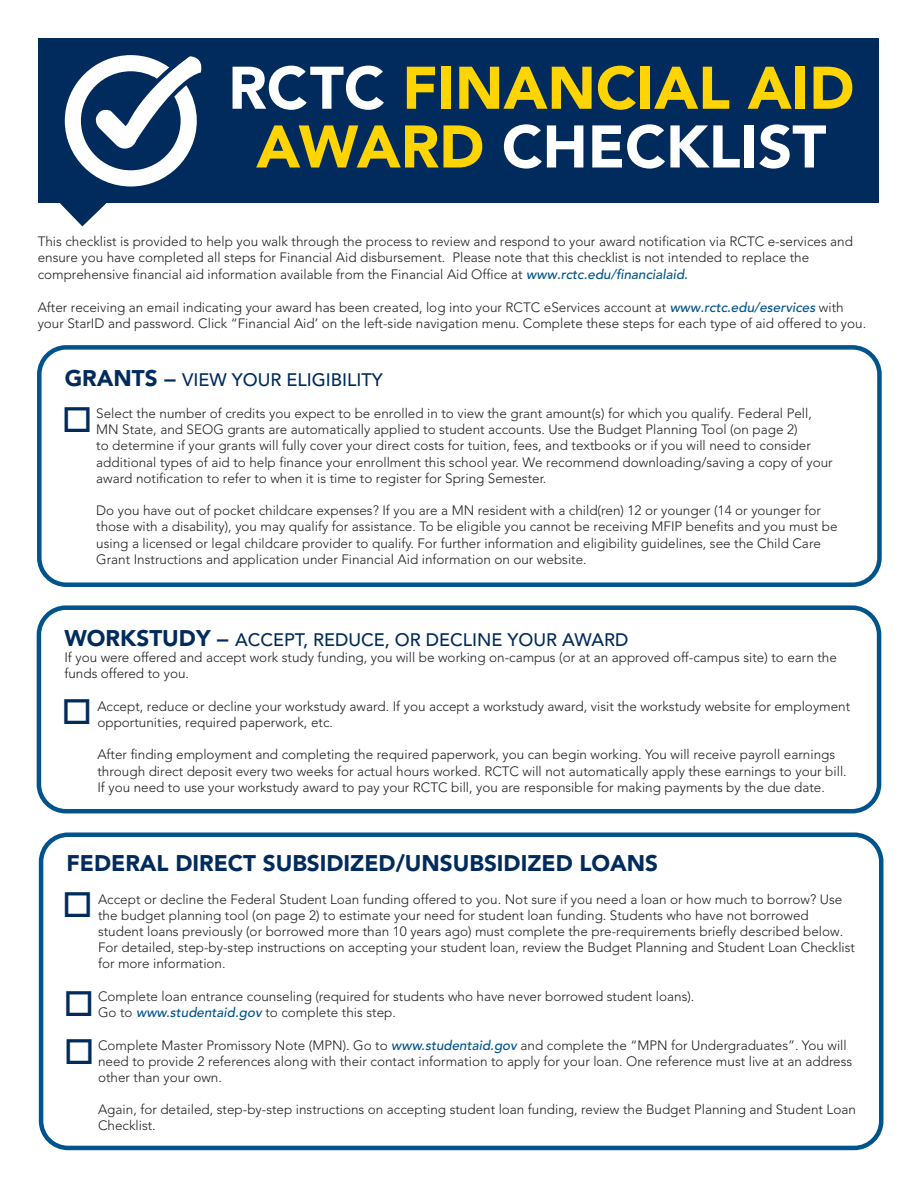
<style>
.page{position:relative;width:918px;height:1188px;background:#fff}
.page>*{position:absolute;margin:0;border:0;box-sizing:border-box;transform-origin:0 0}
.t1{font:900 59.4px "Avenir LT Std";color:#fed503}
.t2{font:900 59.4px "Avenir LT Std";color:#fff}
.t3{font:900 22.5px "Avenir LT Std";color:#002b5c}
.t4{font:500 18px "Avenir LT Std";color:#002b5c}
.t5{font:300 13.5px/16.2px "Avenir LT Std";color:#231f20}
.s1{color:#fff}
.s2{color:#fed503}
.s3{font-weight:500;font-style:italic;color:#00548b}
.s4{font-weight:900;font-size:22.5px}
.s5{font-weight:800;font-size:22.5px}
</style>
<div class="page">
<div style="left:39px;top:39px;width:840px;height:164px;background:#002b5c"></div>
<div style="left:37px;top:345px;width:845px;height:242px;border:4px solid #00548b;border-radius:27px"></div>
<svg style="left:60px;top:55px;width:142px;height:171px"></svg>
<div style="left:37px;top:605px;width:844px;height:208px;border:4px solid #00548b;border-radius:27px"></div>
<div style="left:39px;top:832px;width:844px;height:318px;border:4px solid #00548b;border-radius:27px"></div>
<p class="t1" style="left:228px;top:52px;width:628px"><span class="s1">RCTC</span> FINANCIAL AID</p>
<p class="t2" style="left:256px;top:111px;width:572px"><span class="s2">AWARD</span> CHECKLIST</p>
<p class="t5" style="left:38px;top:233px;width:817px">This checklist is provided to help you walk through the process to review and respond to your award notification via RCTC e-services and ensure you have completed all steps for Financial Aid disbursement. Please note that this checklist is not intended to replace the comprehensive financial aid information available from the Financial Aid Office at <span class="s3">www.rctc.edu/financialaid.</span></p>
<p class="t5" style="left:38px;top:299px;width:830px">After receiving an email indicating your award has been created, log into your RCTC eServices account at <span class="s3">www.rctc.edu/eservices</span> with your StarID and password. Click “Financial Aid’ on the left-side navigation menu. Complete these steps for each type of aid offered to you.</p>
<p class="t4" style="left:65px;top:369px;width:320px"><span class="s4">GRANTS</span> <span class="s5">–</span> VIEW YOUR ELIGIBILITY</p>
<p class="t5" style="left:96px;top:405px;width:738px">Select the number of credits you expect to be enrolled in to view the grant amount(s) for which you qualify. Federal Pell, MN State, and SEOG grants are automatically applied to student accounts. Use the Budget Planning Tool (on page 2)<br>to determine if your grants will fully cover your direct costs for tuition, fees, and textbooks or if you will need to consider additional types of aid to help finance your enrollment this school year. We recommend downloading/saving a copy of your award notification to refer to when it is time to register for Spring Semester.</p>
<p class="t5" style="left:96px;top:503px;width:743px">Do you have out of pocket childcare expenses? If you are a MN resident with a child(ren) 12 or younger (14 or younger for those with a disability), you may qualify for assistance. To be eligible you cannot be receiving MFIP benefits and you must be using a licensed or legal childcare provider to qualify. For further information and eligibility guidelines, see the Child Care Grant Instructions and application under Financial Aid information on our website.</p>
<p class="t4" style="left:64px;top:629px;width:565px"><span class="s4">WORKSTUDY</span> <span class="s5">–</span> ACCEPT, REDUCE, OR DECLINE YOUR AWARD</p>
<p class="t5" style="left:64px;top:649px;width:774px">If you were offered and accept work study funding, you will be working on-campus (or at an approved off-campus site) to earn the funds offered to you.</p>
<p class="t5" style="left:97px;top:698px;width:754px">Accept, reduce or decline your workstudy award. If you accept a workstudy award, visit the workstudy website for employment opportunities, required paperwork, etc.</p>
<p class="t5" style="left:97px;top:747px;width:751px">After finding employment and completing the required paperwork, you can begin working. You will receive payroll earnings through direct deposit every two weeks for actual hours worked. RCTC will not automatically apply these earnings to your bill.<br>If you need to use your workstudy award to pay your RCTC bill, you are responsible for making payments by the due date.</p>
<p class="t3" style="left:67px;top:850px;width:593px">FEDERAL DIRECT SUBSIDIZED/UNSUBSIDIZED LOANS</p>
<p class="t5" style="left:98px;top:891px;width:759px">Accept or decline the Federal Student Loan funding offered to you. Not sure if you need a loan or how much to borrow? Use the budget planning tool (on page 2) to estimate your need for student loan funding. Students who have not borrowed student loans previously (or borrowed more than 10 years ago) must complete the pre-requirements briefly described below.<br>For detailed, step-by-step instructions on accepting your student loan, review the Budget Planning and Student Loan Checklist for more information.</p>
<p class="t5" style="left:98px;top:988px;width:598px">Complete loan entrance counseling (required for students who have never borrowed student loans).<br>Go to <span class="s3">www.studentaid.gov</span> to complete this step.</p>
<p class="t5" style="left:98px;top:1037px;width:756px">Complete Master Promissory Note (MPN). Go to <span class="s3">www.studentaid.gov</span> and complete the “MPN for Undergraduates”. You will need to provide 2 references along with their contact information to apply for your loan. One reference must live at an address other than your own.</p>
<p class="t5" style="left:98px;top:1101px;width:759px">Again, for detailed, step-by-step instructions on accepting student loan funding, review the Budget Planning and Student Loan<br>Checklist.</p>
</div>
